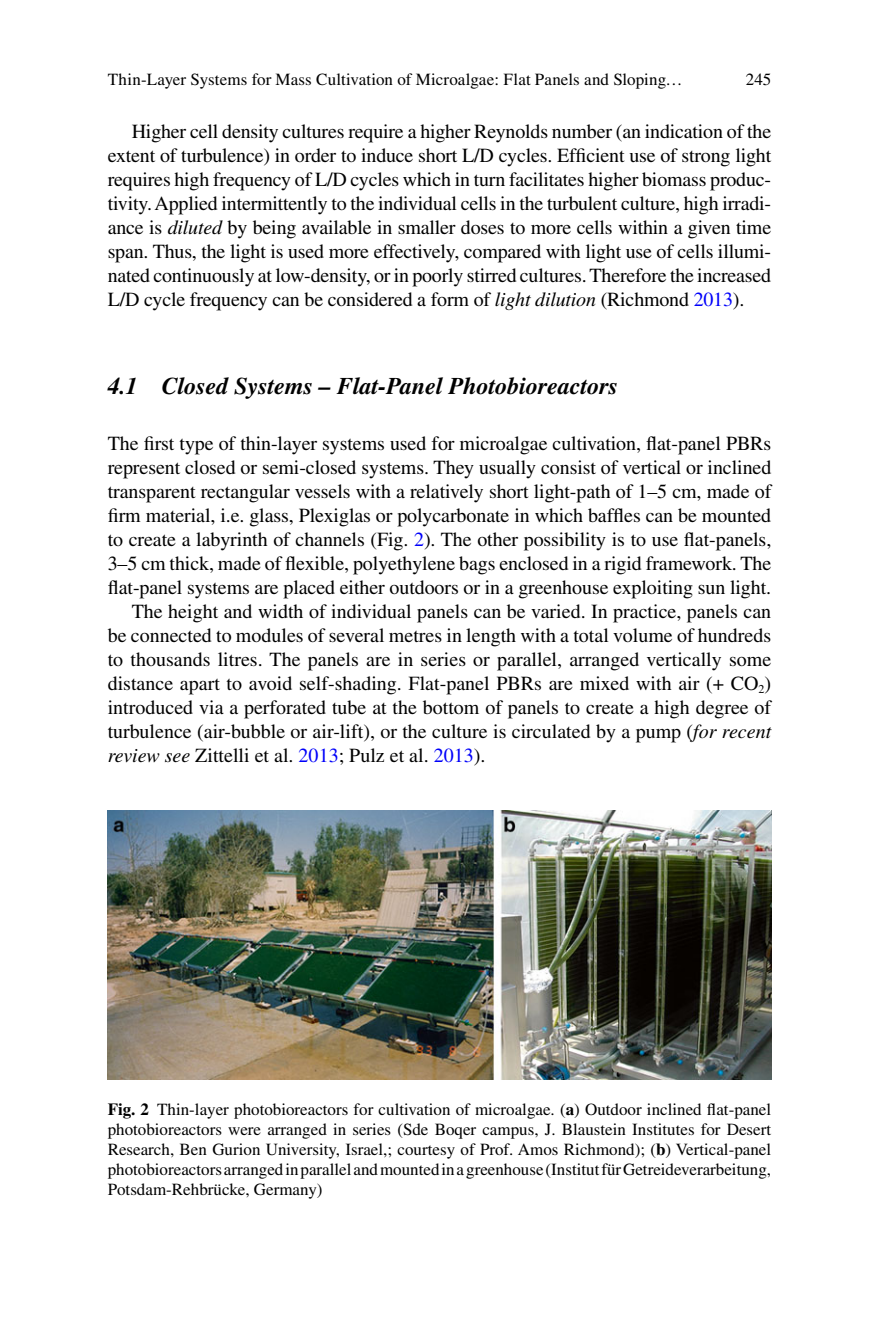
<style>
.page{position:relative;width:879px;height:1333px;background:#fff}
.page>*{position:absolute;margin:0;border:0;box-sizing:border-box;transform-origin:0 0}
.t1{font:italic 700 24px "Qmcgct Sqkfmh Times";color:#000}
.t2{font:20px/24px "Ptfkhj Fphqtc Times";letter-spacing:-.005em;color:#000;text-align:justify}
.t3{font:17px/20px "Ptfkhj Fphqtc Times";color:#000;text-align:justify}
.s1{font-family:"Svpmfd Vtmkmw Times";font-style:italic}
.s2{color:#0000fa}
.s3{font-family:"Jrgllh Qsvbxb Times";font-weight:700}
</style>
<div class="page">
<img style="left:108px;top:810px;width:663px;height:268px">
<p class="t3" style="left:745px;top:71px;width:27px">245</p>
<p class="t2" style="left:108px;top:121px;width:665px;text-indent:24px">Higher cell density cultures require a higher Reynolds number (an indication of the extent of turbulence) in order to induce short L/D cycles. Efficient use of strong light requires high frequency of L/D cycles which in turn facilitates higher biomass produc&shy;tivity. Applied intermittently to the individual cells in the turbulent culture, high irradi&shy;ance is <span class="s1">diluted</span> by being available in smaller doses to more cells within a given time span. Thus, the light is used more effectively, compared with light use of cells illumi&shy;nated continuously at low-density, or in poorly stirred cultures. Therefore the increased L/D cycle frequency can be considered a form of <span class="s1">light dilution</span> (Richmond <span class="s2">2013</span> ).</p>
<p class="t3" style="left:108px;top:71px;width:576px">Thin-Layer Systems for Mass Cultivation of Microalgae: Flat Panels and Sloping…</p>
<p class="t1" style="left:108px;top:377px;width:512px">4.1 Closed Systems – Flat-Panel Photobioreactors</p>
<p class="t2" style="left:108px;top:433px;width:665px">The first type of thin-layer systems used for microalgae cultivation, flat-panel PBRs</p>
<p class="t2" style="left:108px;top:457px;width:665px">represent closed or semi-closed systems. They usually consist of vertical or inclined</p>
<p class="t2" style="left:108px;top:481px;width:665px">transparent rectangular vessels with a relatively short light-path of 1–5 cm, made of</p>
<p class="t2" style="left:108px;top:505px;width:665px">firm material, i.e. glass, Plexiglas or polycarbonate in which baffles can be mounted</p>
<p class="t2" style="left:108px;top:529px;width:665px">to create a labyrinth of channels (Fig. <span class="s2">2</span> ). The other possibility is to use flat-panels,</p>
<p class="t2" style="left:108px;top:553px;width:665px">3–5 cm thick, made of flexible, polyethylene bags enclosed in a rigid framework. The</p>
<p class="t2" style="left:108px;top:577px;width:665px">flat-panel systems are placed either outdoors or in a greenhouse exploiting sun light.</p>
<p class="t2" style="left:132px;top:601px;width:641px">The height and width of individual panels can be varied. In practice, panels can</p>
<p class="t2" style="left:108px;top:625px;width:665px">be connected to modules of several metres in length with a total volume of hundreds</p>
<p class="t2" style="left:108px;top:649px;width:665px">to thousands litres. The panels are in series or parallel, arranged vertically some</p>
<p class="t2" style="left:108px;top:673px;width:665px">distance apart to avoid self-shading. Flat-panel PBRs are mixed with air (+ CO <sub>2</sub> )</p>
<p class="t2" style="left:108px;top:697px;width:665px">introduced via a perforated tube at the bottom of panels to create a high degree of</p>
<p class="t2" style="left:108px;top:721px;width:665px">turbulence (air-bubble or air-lift), or the culture is circulated by a pump ( <span class="s1">for recent</span></p>
<p class="t2" style="left:108px;top:745px;width:379px"><span class="s1">review see</span> Zittelli et al. <span class="s2">2013</span> ; Pulz et al. <span class="s2">2013</span> ).</p>
<p class="t3" style="left:108px;top:1100px;width:665px"><span class="s3">Fig. 2</span> Thin-layer photobioreactors for cultivation of microalgae. ( <span class="s3">a</span> ) Outdoor inclined flat-panel photobioreactors were arranged in series (Sde Boqer campus, J. Blaustein Institutes for Desert Research, Ben Gurion University, Israel,; courtesy of Prof. Amos Richmond); ( <span class="s3">b</span> ) Vertical-panel photobioreactors arranged in parallel and mounted in a greenhouse (Institut für Getreideverarbeitung, Potsdam-Rehbrücke, Germany)</p>
</div>
